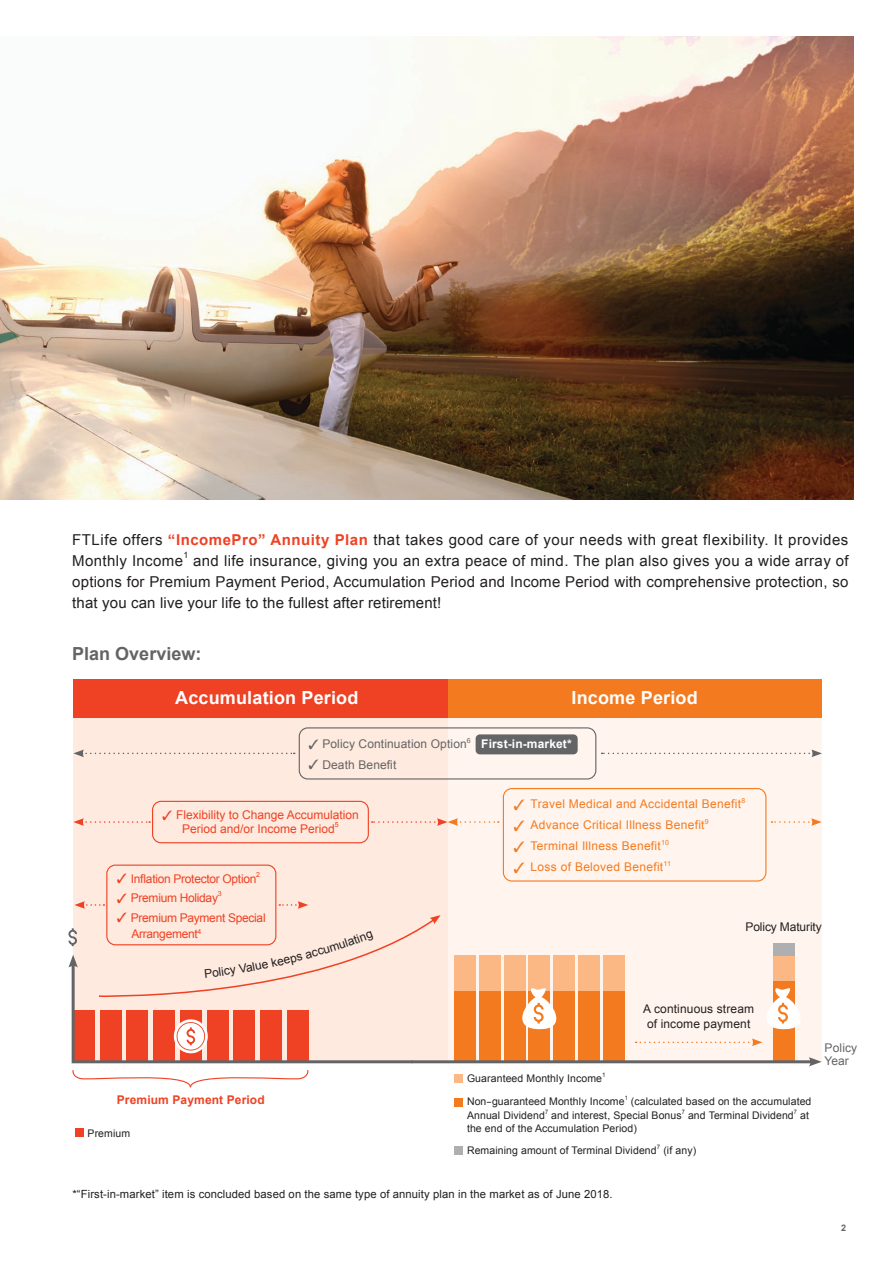
<style>
.page{position:relative;width:893px;height:1263px;background:#fff}
.page>*{position:absolute;margin:0;border:0;box-sizing:border-box;transform-origin:0 0}
.t1{font:700 18px "Arial";letter-spacing:.01em;color:#fff}
.t2{font:700 18px "Arial";color:#636466}
.t3{font:15px/21px "Arial";letter-spacing:.035em;color:#231f20}
.t4{font:12px "Arial";letter-spacing:.025em;color:#f47a20}
.t5{font:12px/15.9px "Arial";letter-spacing:-.025em;color:#ef4123}
.t6{font:12px/14.2px "Arial";color:#ef4123;text-align:center}
.t7{font:12px/13.6px "Arial";letter-spacing:.01em;color:#636466}
.t8{font:12px/15px "Arial";letter-spacing:.01em;color:#231f20;text-align:center}
.t9{font:700 12px "Arial";letter-spacing:.01em;color:#ef4123}
.t10{font:700 12px "Arial";letter-spacing:.01em;color:#fff}
.t11{font:12px "Arial";letter-spacing:-.01em;color:#231f20}
.t12{font:11.25px "Arial";letter-spacing:.01em;color:#231f20}
.t13{font:10.5px "Arial";letter-spacing:.01em;color:#231f20}
.t14{font:700 9px "Arial";color:#636466}
.t15{font:8.7px "Arial";color:#231f20}
.t16{font:7.05px "Arial";color:#f47a20}
.t17{font:7.05px "Arial";color:#ef4123}
.t18{font:7.05px "Arial";color:#636466}
.t19{font:6.15px "Arial";color:#231f20;scale:.9 1}
.t20{font:6.15px "Arial";color:#231f20}
.s1{font-weight:700;color:#ef4123}
</style>
<div class="page">
<div style="left:448px;top:679px;width:374px;height:383px;background:#fff5ee"></div>
<div style="left:448px;top:679px;width:374px;height:38px;background:#f47a20"></div>
<div style="left:73px;top:679px;width:375px;height:383px;background:#feeade"></div>
<div style="left:73px;top:679px;width:375px;height:38px;background:#ef4123"></div>
<img style="left:0;top:36px;width:854px;height:464px">
<div style="left:454px;top:1074px;width:9px;height:9px;background:#fbb885"></div>
<div style="left:454px;top:1147px;width:9px;height:8px;background:#adafb1"></div>
<div style="left:454px;top:1098px;width:9px;height:8px;background:#f47a20"></div>
<svg style="left:636px;top:1038px;width:126px;height:8px"></svg>
<div style="left:773px;top:955px;width:21px;height:107px;background:#fbb885"></div>
<div style="left:773px;top:981px;width:21px;height:81px;background:#f47a20"></div>
<div style="left:479px;top:955px;width:21px;height:107px;background:#fbb885"></div>
<div style="left:479px;top:991px;width:21px;height:71px;background:#f47a20"></div>
<div style="left:454px;top:955px;width:21px;height:107px;background:#fbb885"></div>
<div style="left:454px;top:991px;width:21px;height:71px;background:#f47a20"></div>
<div style="left:529px;top:955px;width:21px;height:107px;background:#fbb885"></div>
<div style="left:529px;top:991px;width:21px;height:71px;background:#f47a20"></div>
<div style="left:578px;top:955px;width:21px;height:107px;background:#fbb885"></div>
<div style="left:578px;top:991px;width:21px;height:71px;background:#f47a20"></div>
<div style="left:504px;top:955px;width:21px;height:107px;background:#fbb885"></div>
<div style="left:504px;top:991px;width:21px;height:71px;background:#f47a20"></div>
<div style="left:553px;top:955px;width:22px;height:107px;background:#fbb885"></div>
<div style="left:553px;top:991px;width:22px;height:71px;background:#f47a20"></div>
<div style="left:603px;top:955px;width:21px;height:107px;background:#fbb885"></div>
<div style="left:603px;top:991px;width:21px;height:71px;background:#f47a20"></div>
<div style="left:773px;top:943px;width:21px;height:12px;background:#adafb1"></div>
<svg style="left:522px;top:987px;width:35px;height:44px"></svg>
<svg style="left:767px;top:987px;width:33px;height:44px"></svg>
<hr style="left:412px;top:1060px;width:401px;height:3px;background:#636466">
<svg style="left:809px;top:1057px;width:13px;height:9px"></svg>
<div style="left:152px;top:801px;width:217px;height:42px;border:1px solid #ef4123;border-radius:9px"></div>
<svg style="left:73px;top:818px;width:77px;height:8px"></svg>
<div style="left:503px;top:788px;width:263px;height:93px;border:1px solid #f47a20;border-radius:9px"></div>
<svg style="left:372px;top:818px;width:127px;height:8px"></svg>
<svg style="left:771px;top:818px;width:51px;height:8px"></svg>
<svg style="left:73px;top:749px;width:222px;height:8px"></svg>
<svg style="left:602px;top:749px;width:220px;height:8px"></svg>
<svg style="left:74px;top:901px;width:30px;height:8px"></svg>
<svg style="left:279px;top:901px;width:29px;height:8px"></svg>
<div style="left:106px;top:864px;width:170px;height:81px;border:1px solid #ef4123;border-radius:9px"></div>
<div style="left:75px;top:1128px;width:8px;height:9px;background:#ef4123"></div>
<div style="left:476px;top:734px;width:102px;height:20px;background:#636466;border-radius:4px"></div>
<div style="left:299px;top:727px;width:297px;height:52px;border:1px solid #636466;border-radius:9px"></div>
<svg style="left:68px;top:915px;width:373px;height:173px"></svg>
<p class="t3" style="left:72px;top:529px;width:778px">FTLife offers <span class="s1">“IncomePro” Annuity Plan</span> that takes good care of your needs with great flexibility. It provides<br>Monthly Income</p>
<p class="t15" style="left:183px;top:549px;width:6px">1</p>
<p class="t3" style="left:72px;top:550px;width:778px;text-align:justify;text-indent:121px">and life insurance, giving you an extra peace of mind. The plan also gives you a wide array of options for Premium Payment Period, Accumulation Period and Income Period with comprehensive protection, so that you can live your life to the fullest after retirement!</p>
<p class="t2" style="left:72px;top:641px;width:131px">Plan Overview:</p>
<p class="t1" style="left:175px;top:686px;width:185px">Accumulation Period</p>
<p class="t1" style="left:572px;top:686px;width:128px">Income Period</p>
<p class="t7" style="left:308px;top:737px;width:160px">✓ Policy Continuation Option</p>
<p class="t18" style="left:467px;top:735px;width:5px">6</p>
<p class="t10" style="left:481px;top:735px;width:92px">First-in-market*</p>
<p class="t7" style="left:308px;top:758px;width:89px">✓ Death Benefit</p>
<p class="t6" style="left:162px;top:807px;width:198px">✓ Flexibility to Change Accumulation<br>Period and/or Income Period</p>
<p class="t17" style="left:335px;top:820px;width:5px">5</p>
<p class="t5" style="left:117px;top:870px;width:141px">✓ Inflation Protector Option</p>
<p class="t17" style="left:256px;top:870px;width:5px">2</p>
<p class="t5" style="left:117px;top:890px;width:103px">✓ Premium Holiday</p>
<p class="t17" style="left:218px;top:889px;width:5px">3</p>
<p class="t5" style="left:131px;top:909px;width:136px;text-indent:-15px">✓ Premium Payment Special<br>Arrangement<sup>4</sup></p>
<p class="t9" style="left:117px;top:1091px;width:149px">Premium Payment Period</p>
<p class="t13" style="left:88px;top:1126px;width:44px">Premium</p>
<p class="t4" style="left:513px;top:796px;width:229px">✓ Travel Medical and Accidental Benefit</p>
<p class="t16" style="left:741px;top:795px;width:5px">8</p>
<p class="t4" style="left:513px;top:817px;width:193px">✓ Advance Critical Illness Benefit</p>
<p class="t16" style="left:705px;top:816px;width:5px">9</p>
<p class="t4" style="left:513px;top:838px;width:149px">✓ Terminal Illness Benefit</p>
<p class="t16" style="left:661px;top:837px;width:9px">10</p>
<p class="t4" style="left:513px;top:859px;width:151px">✓ Loss of Beloved Benefit</p>
<p class="t16" style="left:664px;top:858px;width:9px">11</p>
<p class="t11" style="left:745px;top:919px;width:78px">Policy Maturity</p>
<p class="t13" style="left:467px;top:1071px;width:136px">Guaranteed Monthly Income</p>
<p class="t20" style="left:602px;top:1071px;width:5px">1</p>
<p class="t8" style="left:643px;top:1002px;width:112px">A continuous stream of income payment</p>
<p class="t13" style="left:467px;top:1095px;width:159px">Non-guaranteed Monthly Income</p>
<p class="t19" style="left:625px;top:1094px;width:5px">1</p>
<p class="t13" style="left:631px;top:1095px;width:182px">(calculated based on the accumulated</p>
<p class="t13" style="left:467px;top:1108px;width:79px">Annual Dividend</p>
<p class="t19" style="left:545px;top:1108px;width:5px">7</p>
<p class="t13" style="left:551px;top:1108px;width:132px">and interest, Special Bonus</p>
<p class="t19" style="left:682px;top:1108px;width:5px">7</p>
<p class="t13" style="left:688px;top:1108px;width:107px">and Terminal Dividend</p>
<p class="t19" style="left:794px;top:1108px;width:5px">7</p>
<p class="t13" style="left:800px;top:1108px;width:10px">at</p>
<p class="t13" style="left:467px;top:1122px;width:171px">the end of the Accumulation Period)</p>
<p class="t13" style="left:467px;top:1144px;width:191px">Remaining amount of Terminal Dividend</p>
<p class="t20" style="left:657px;top:1143px;width:5px">7</p>
<p class="t13" style="left:663px;top:1144px;width:34px">(if any)</p>
<p class="t7" style="left:825px;top:1040px;width:34px">Policy<br>Year</p>
<p class="t12" style="left:72px;top:1186px;width:542px">*“First-in-market” item is concluded based on the same type of annuity plan in the market as of June 2018.</p>
<p class="t14" style="left:841px;top:1222px;width:7px">2</p>
</div>
